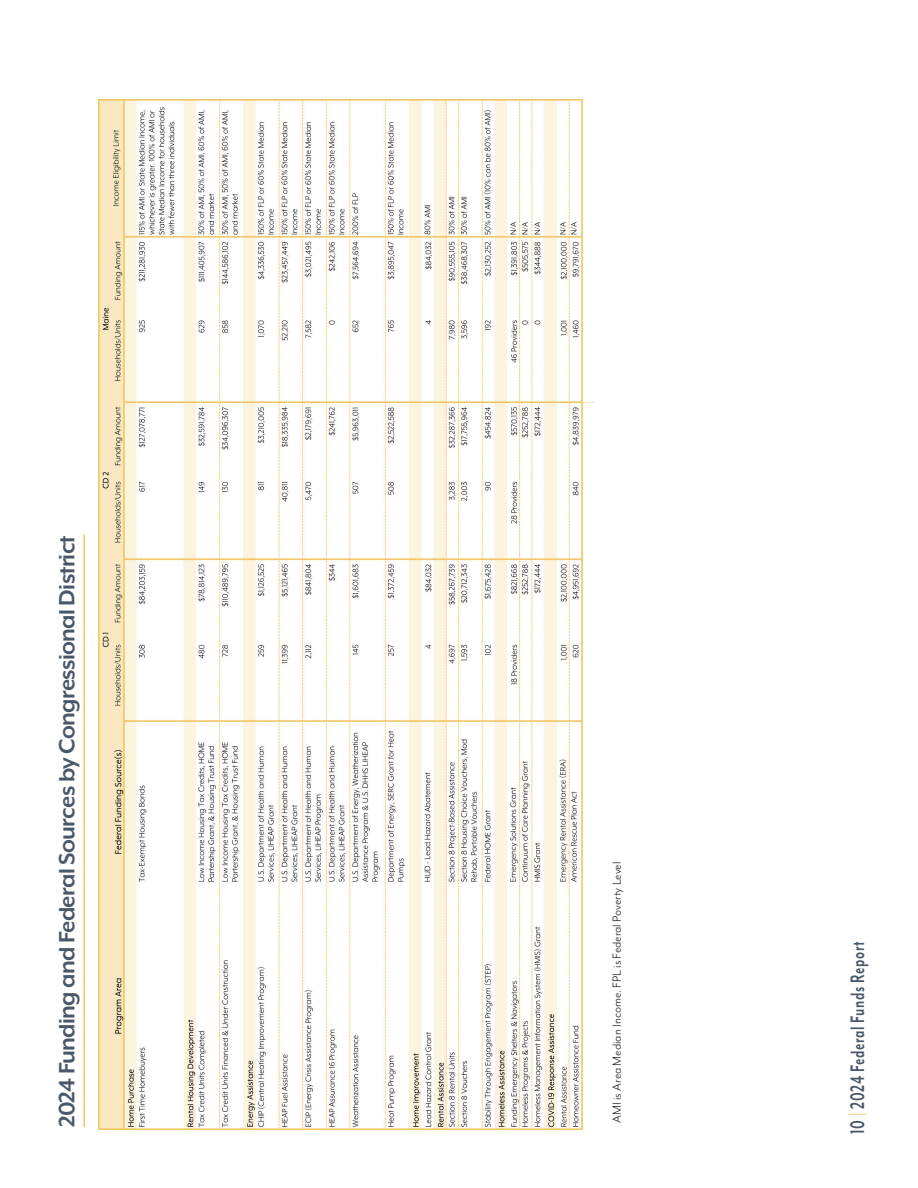
<style>
.page{position:relative;width:918px;height:1188px;background:#fff}
.page>*{position:absolute;margin:0;border:0;box-sizing:border-box;transform-origin:0 0}
.Heading2{font:700 25.5px "Mr Eaves XL Mod OT";letter-spacing:-.03em;color:#495869}
.t1{font:700 22.5px "Mr Eaves Mod OT";letter-spacing:.04em;color:#495869;scale:.67 1}
.t2{font:13.5px "Mr Eaves Mod OT";color:#231f20}
.s1{color:#f3c766}
</style>
<div class="page">
<hr style="left:83px;top:534px;width:2px;height:593px;background:#f3c766">
<img style="left:98px;top:99px;width:496px;height:1031px">
<p class="Heading2" style="left:53px;top:1127px;width:594px;rotate:-90deg">2024 Funding and Federal Sources by Congressional District</p>
<p class="t2" style="left:609px;top:1123px;width:262px;rotate:-90deg">AMI is Area Median Income. FPL is Federal Poverty Level</p>
<p class="t1" style="left:845px;top:1134px;width:289px;rotate:-90deg">10 <span class="s1">|</span> 2024 Federal Funds Report</p>
</div>
